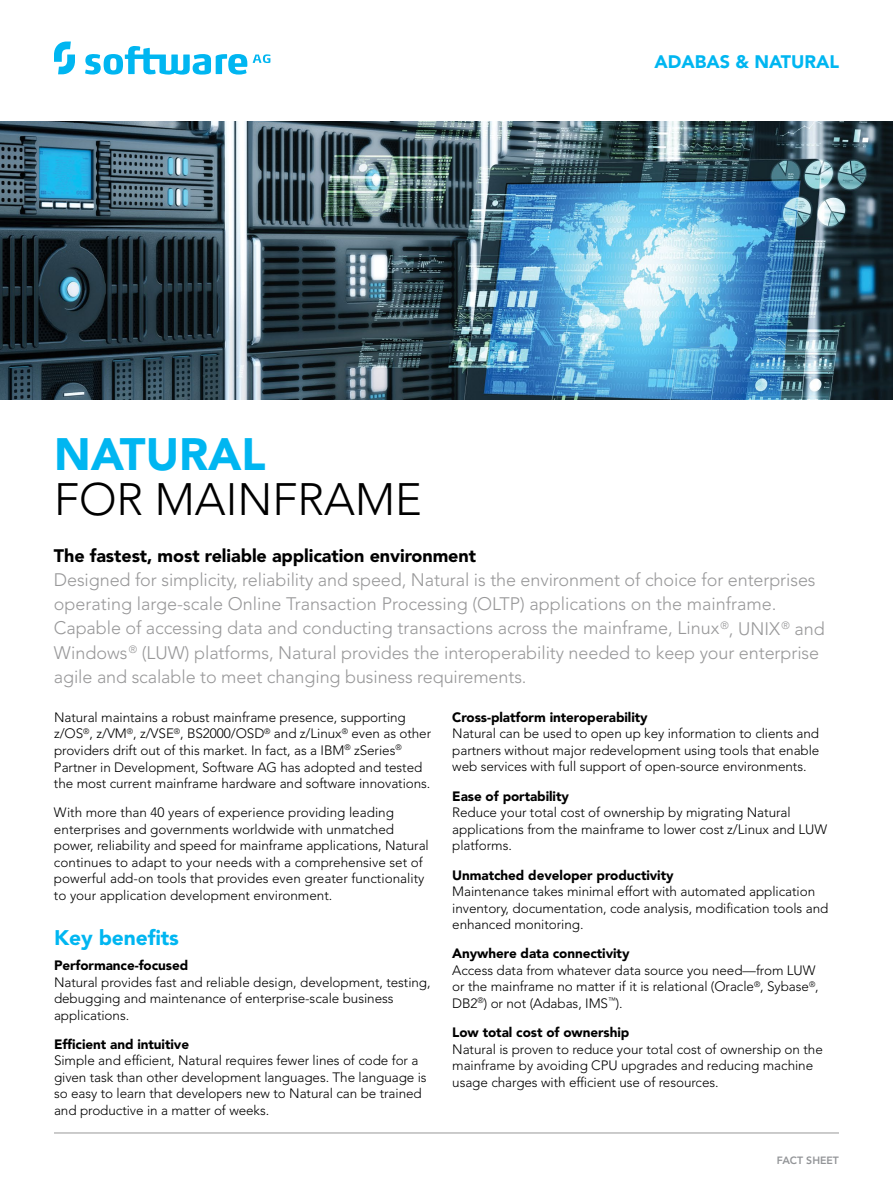
<style>
.page{position:relative;width:893px;height:1187px;background:#fff}
.page>*{position:absolute;margin:0;border:0;box-sizing:border-box;transform-origin:0 0}
.t1{font:300 45px "Avenir LT Std";color:#000}
.t2{font:900 45px "Avenir LT Std";color:#00b6f1}
.t3{font:900 21px "Avenir LT Std";letter-spacing:-.005em;color:#00b6f1}
.t4{font:300 18px/24px "Avenir LT Std";letter-spacing:-.005em;color:#989899}
.t5{font:900 18px "Avenir LT Std";letter-spacing:-.005em;color:#000}
.t6{font:900 18px "Avenir LT Std";color:#00b6f1}
.t7{font:300 13.5px/16.5px "Avenir LT Std";letter-spacing:-.005em;color:#000}
.t8{font:900 13.5px "Avenir LT Std";letter-spacing:-.005em;color:#000}
.t9{font:800 10.5px "Avenir LT Std";color:#939598}
</style>
<div class="page">
<svg style="left:54px;top:42px;width:216px;height:33px"></svg>
<hr style="left:54px;top:1132px;width:785px;height:1px;background:#989899">
<img style="left:0;top:122px;width:893px;height:277px">
<h1 class="t2" style="left:54px;top:427px;width:213px">NATURAL</h1>
<h1 class="t1" style="left:54px;top:473px;width:369px">FOR MAINFRAME</h1>
<h3 class="t6" style="left:654px;top:51px;width:186px">ADABAS &amp; NATURAL</h3>
<h3 class="t5" style="left:54px;top:545px;width:424px">The fastest, most reliable application environment</h3>
<p class="t4" style="left:54px;top:568px;width:772px">Designed for simplicity, reliability and speed, Natural is the environment of choice for enterprises operating large-scale Online Transaction Processing (OLTP) applications on the mainframe.<br>Capable of accessing data and conducting transactions across the mainframe, Linux<sup>®</sup>, UNIX<sup>®</sup> and Windows<sup>®</sup> (LUW) platforms, Natural provides the interoperability needed to keep your enterprise agile and scalable to meet changing business requirements.</p>
<p class="t7" style="left:54px;top:709px;width:379px">Natural maintains a robust mainframe presence, supporting z/OS<sup>®</sup>, z/VM<sup>®</sup>, z/VSE<sup>®</sup>, BS2000/OSD<sup>®</sup> and z/Linux<sup>®</sup> even as other providers drift out of this market. In fact, as a IBM<sup>®</sup> zSeries<sup>® </sup>Partner in Development, Software AG has adopted and tested the most current mainframe hardware and software innovations.</p>
<p class="t7" style="left:54px;top:804px;width:376px">With more than 40 years of experience providing leading enterprises and governments worldwide with unmatched power, reliability and speed for mainframe applications, Natural continues to adapt to your needs with a comprehensive set of powerful add-on tools that provides even greater functionality to your application development environment.</p>
<h2 class="t3" style="left:54px;top:925px;width:126px">Key benefits</h2>
<p class="t8" style="left:54px;top:957px;width:136px">Performance-focused</p>
<p class="t7" style="left:54px;top:973px;width:378px">Natural provides fast and reliable design, development, testing, debugging and maintenance of enterprise-scale business applications.</p>
<p class="t8" style="left:54px;top:1035px;width:137px">Efficient and intuitive</p>
<p class="t7" style="left:54px;top:1052px;width:374px">Simple and efficient, Natural requires fewer lines of code for a given task than other development languages. The language is so easy to learn that developers new to Natural can be trained and productive in a matter of weeks.</p>
<p class="t8" style="left:452px;top:709px;width:197px">Cross-platform interoperability</p>
<p class="t7" style="left:452px;top:725px;width:369px;text-align:justify">Natural can be used to open up key information to clients and partners without major redevelopment using tools that enable web services with full support of open-source environments.</p>
<p class="t8" style="left:452px;top:787px;width:118px">Ease of portability</p>
<p class="t7" style="left:452px;top:804px;width:376px">Reduce your total cost of ownership by migrating Natural applications from the mainframe to lower cost z/Linux and LUW platforms.</p>
<p class="t8" style="left:452px;top:866px;width:223px">Unmatched developer productivity</p>
<p class="t7" style="left:452px;top:883px;width:378px">Maintenance takes minimal effort with automated application inventory, documentation, code analysis, modification tools and enhanced monitoring.</p>
<p class="t8" style="left:452px;top:945px;width:179px">Anywhere data connectivity</p>
<p class="t7" style="left:452px;top:961px;width:368px">Access data from whatever data source you need—from LUW or the mainframe no matter if it is relational (Oracle<sup>®</sup>, Sybase<sup>®</sup>,<br>DB2<sup>®</sup>) or not (Adabas, IMS<sup>™</sup>).</p>
<p class="t8" style="left:452px;top:1024px;width:179px">Low total cost of ownership</p>
<p class="t7" style="left:452px;top:1040px;width:372px">Natural is proven to reduce your total cost of ownership on the mainframe by avoiding CPU upgrades and reducing machine usage charges with efficient use of resources.</p>
<p class="t9" style="left:777px;top:1154px;width:64px">FACT SHEET</p>
</div>
